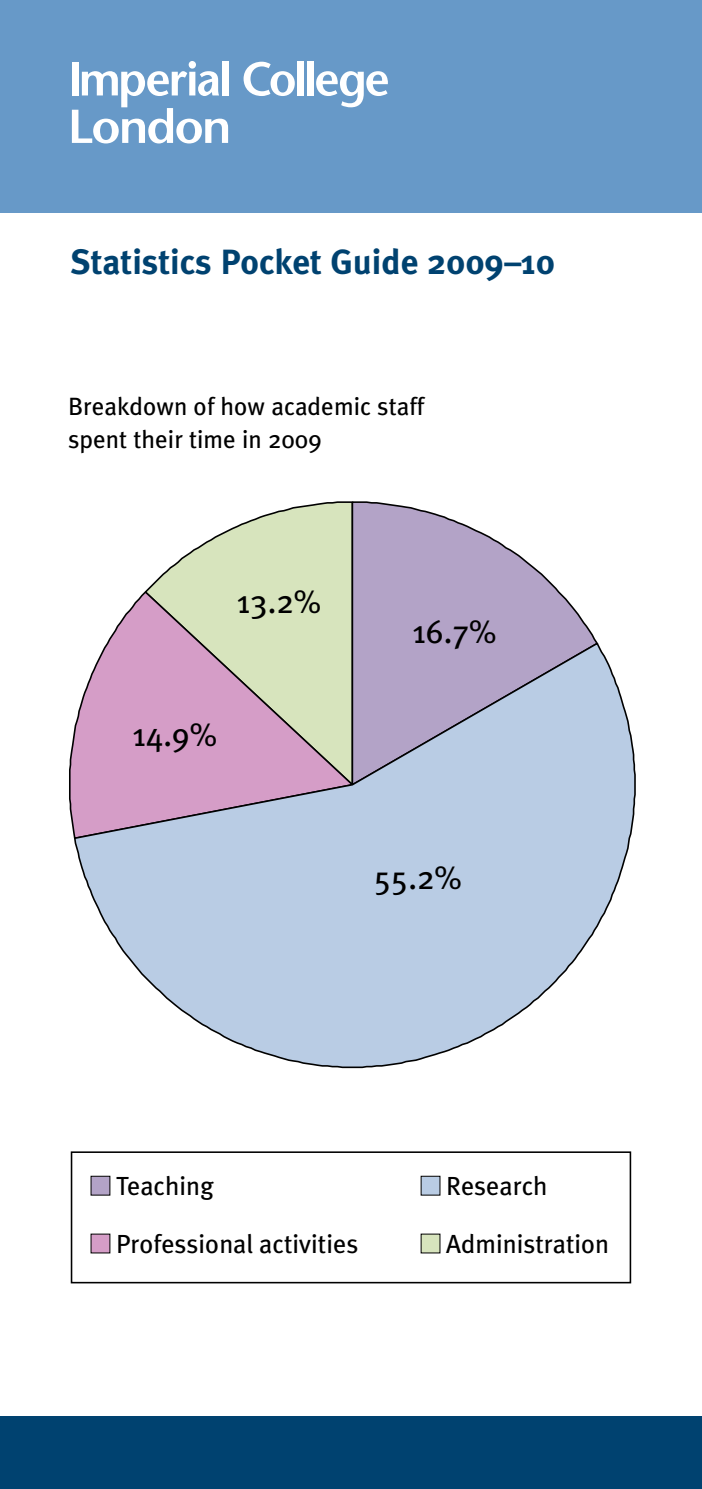
<style>
.page{position:relative;width:702px;height:1489px;background:#fff}
.page>*{position:absolute;margin:0;border:0;box-sizing:border-box;transform-origin:0 0}
.t1{font:700 35px "Meta Plus";color:#004270}
.t2{font:32.75px "Meta Plus";color:#000}
.t3{font:26.25px "Meta Plus";color:#000}
.t4{font:25px/32.5px "Meta Plus";color:#000}
</style>
<div class="page">
<div style="left:0;top:0;width:702px;height:213px;background:#6799c8"></div>
<div style="left:72px;top:62px;width:6px;height:33px;background:#fff"></div>
<div style="left:189px;top:61px;width:7px;height:8px;background:#fff;border-radius:50%"></div>
<div style="left:222px;top:61px;width:6px;height:34px;background:#fff"></div>
<svg style="left:243px;top:62px;width:52px;height:34px"></svg>
<div style="left:297px;top:61px;width:6px;height:34px;background:#fff"></div>
<div style="left:307px;top:61px;width:6px;height:34px;background:#fff"></div>
<svg style="left:316px;top:71px;width:72px;height:36px"></svg>
<svg style="left:72px;top:71px;width:156px;height:72px"></svg>
<div style="left:0;top:1416px;width:702px;height:72px;background:#004270"></div>
<div style="left:71px;top:1151px;width:560px;height:132px;border:2px solid #000"></div>
<svg style="left:146px;top:501px;width:205px;height:89px"></svg>
<svg style="left:351px;top:501px;width:246px;height:140px"></svg>
<svg style="left:69px;top:590px;width:287px;height:242px"></svg>
<svg style="left:73px;top:641px;width:563px;height:427px"></svg>
<div style="left:91px;top:1175px;width:19px;height:20px;background:#b3a3c7"></div>
<div style="left:421px;top:1175px;width:19px;height:20px;background:#b9cce4"></div>
<div style="left:91px;top:1233px;width:19px;height:20px;background:#d59dc7"></div>
<div style="left:421px;top:1233px;width:19px;height:20px;background:#d7e4bd"></div>
<h1 class="t1" style="left:70px;top:242px;width:486px">Statistics Pocket Guide 2009–10</h1>
<p class="t4" style="left:68px;top:390px;width:358px">Breakdown of how academic staff spent their time in 2009</p>
<p class="t2" style="left:237px;top:582px;width:86px">13.2%</p>
<p class="t2" style="left:132px;top:715px;width:86px">14.9%</p>
<p class="t2" style="left:412px;top:612px;width:85px">16.7%</p>
<p class="t2" style="left:374px;top:858px;width:89px">55.2%</p>
<p class="t3" style="left:116px;top:1170px;width:99px">Teaching</p>
<p class="t3" style="left:446px;top:1170px;width:103px">Research</p>
<p class="t3" style="left:116px;top:1228px;width:244px">Professional activities</p>
<p class="t3" style="left:446px;top:1228px;width:164px">Administration</p>
</div>
